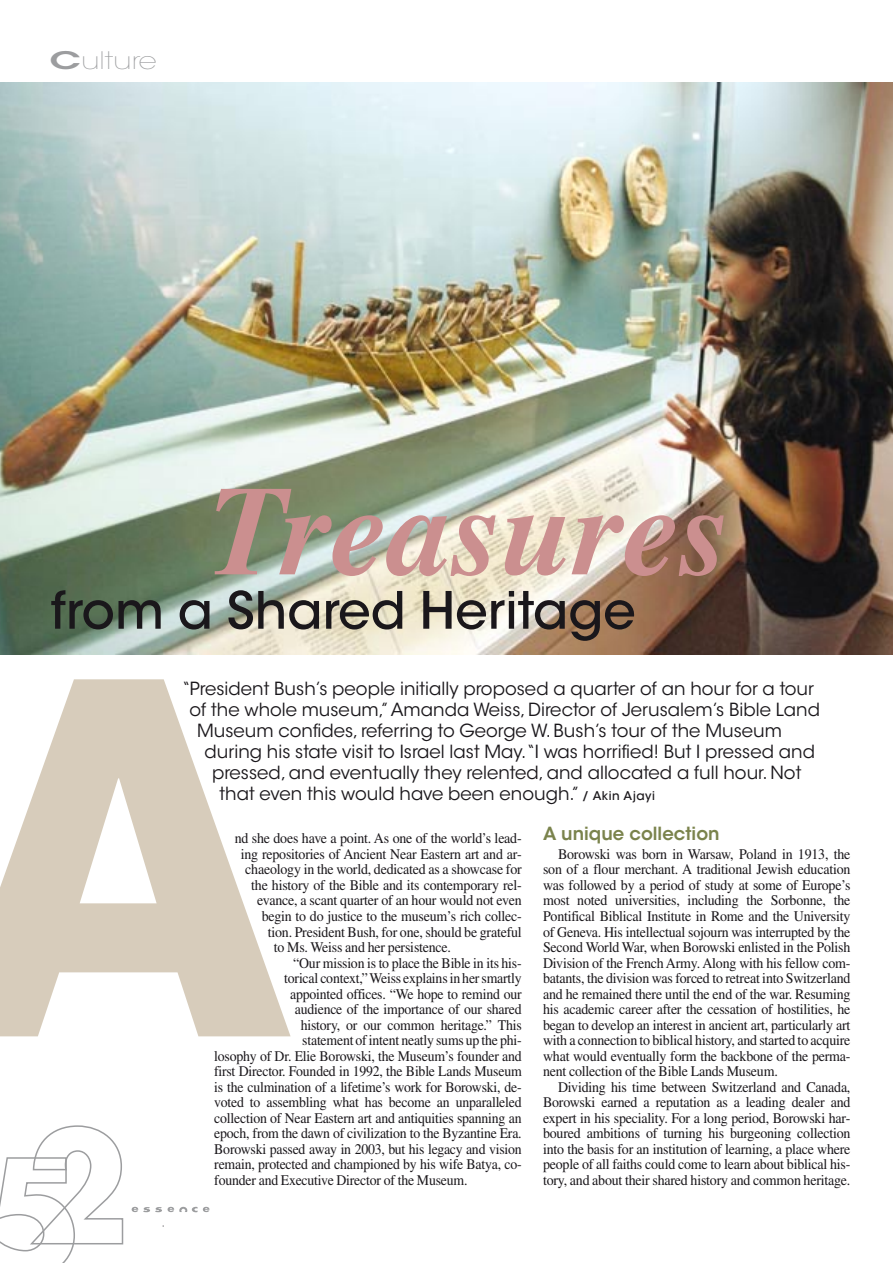
<style>
.page{position:relative;width:893px;height:1263px;background:#fff}
.page>*{position:absolute;margin:0;border:0;box-sizing:border-box;transform-origin:0 0}
.t1{font:italic 700 127.8px "Times LT Std";color:#cb8f8f}
.t2{font:500 51px "ITC Avant Garde Std";color:#1a171b}
.t3{font:200 24px "ITC Avant Garde Std";color:#9c9d9f;scale:1.2 1}
.t4{font:18px "ITC Avant Garde Std";letter-spacing:.005em;color:#1a171b}
.t5{font:600 18px "ITC Avant Garde Std";color:#7a834c}
.t6{font:14.7px/15.5px "Times LT Std";letter-spacing:-.015em;color:#1a171b;scale:.95 1}
.t7{font:14.7px/31px "Times LT Std";letter-spacing:-.015em;color:#1a171b;scale:.94 1}
.t8{font:500 12px "ITC Avant Garde Std";letter-spacing:.04em;color:#1a171b}
.s1{font-weight:600}
.s2{font-weight:500;font-size:12px}
</style>
<div class="page">
<img style="left:0;top:83px;width:893px;height:572px">
<svg style="left:0;top:1125px;width:124px;height:138px"></svg>
<svg style="left:132px;top:1207px;width:30px;height:5px"></svg>
<svg style="left:168px;top:1207px;width:41px;height:5px"></svg>
<svg style="left:0;top:679px;width:291px;height:357px;fill:#d7ccbb"></svg>
<p class="t3" style="left:50px;top:46px;width:91px"><span class="s1">C</span>ulture</p>
<p class="t1" style="left:208px;top:457px;width:524px">Treasures</p>
<p class="t2" style="left:51px;top:578px;width:586px">from a Shared Heritage</p>
<p class="t4" style="left:182px;top:677px;width:633px">“President Bush s’ people initially proposed a quarter of an hour for a tour</p>
<p class="t4" style="left:190px;top:698px;width:632px">of the whole museum” , Amanda Weiss,Director of Jerusalem s’ Bible Land</p>
<p class="t4" style="left:197px;top:719px;width:586px">Museum confides,referring to George W.Bush s’ tour of the Museum</p>
<p class="t4" style="left:205px;top:740px;width:612px">during his state visit to Israel last May I“. was horrified! But I pressed and</p>
<p class="t4" style="left:212px;top:761px;width:591px">pressed,and eventually they relented,and allocated a full hour.Not</p>
<p class="t8" style="left:593px;top:788px;width:64px">Akin Ajayi</p>
<p class="t4" style="left:220px;top:782px;width:371px">that even this would have been enough <span class="s2">/</span>” .</p>
<p class="t6" style="left:235px;top:831px;width:304px">nd she does have a point. As one of the world s’ lead-</p>
<p class="t6" style="left:241px;top:846px;width:297px">ing repositories of Ancient Near Eastern art and ar-</p>
<p class="t6" style="left:245px;top:862px;width:293px">chaeology in the world, dedicated as a showcase for</p>
<p class="t6" style="left:251px;top:877px;width:286px">the history of the Bible and its contemporary rel-</p>
<p class="t6" style="left:268px;top:924px;width:269px">tion. President Bush, for one, should be grateful</p>
<p class="t6" style="left:257px;top:893px;width:280px">evance a, scant quarter of an hour would not even</p>
<p class="t6" style="left:262px;top:908px;width:275px">begin to do justice to the museum s’ rich collec-</p>
<p class="t6" style="left:274px;top:939px;width:188px">to Ms. Weiss and her persistence.</p>
<p class="t7" style="left:284px;top:962px;width:254px">torical context ” , Weiss explains in her smartly</p>
<p class="t7" style="left:290px;top:947px;width:248px">“Our mission tois place the Bible in its his&shy;appointed offices “. We hope to remind our</p>
<p class="t7" style="left:295px;top:1001px;width:243px;line-height:15.5px;text-align:center">audience of the importance of our shared history, or our common heritage ” . This</p>
<p class="t7" style="left:214px;top:1040px;width:329px">losophy of Dr. Elie Borowski, the Museum s’ founder and</p>
<p class="t7" style="left:214px;top:1025px;width:329px;text-align:justify;text-indent:88px">statement of intent neatly sums up the phi&shy;first Director. Founded in 1992, the Bible Lands Museum voted to assembling what has become an unparalleled</p>
<p class="t7" style="left:214px;top:1071px;width:329px">is the culmination of a lifetime s’ work for Borowski, de&shy;collection of Near Eastern art and antiquities spanning an</p>
<p class="t7" style="left:214px;top:1125px;width:329px;line-height:15.5px">epoch, from the dawn of civilization to the Byzantine Era.<br>Borowski passed away in 2003, but his legacy and vision</p>
<p class="t7" style="left:214px;top:1164px;width:271px">founder and Executive Director of the Museum.</p>
<p class="t7" style="left:214px;top:1149px;width:329px">remain, protected and championed by his wife Batya, co-</p>
<p class="t5" style="left:543px;top:822px;width:178px">A unique collection</p>
<p class="t6" style="left:543px;top:846px;width:325px;text-align:right">Borowski was born in Warsaw, Poland in 1913, the son of a flour merchant A. traditional Jewish education was followed by a period of study at some of Europe s’ the</p>
<p class="t6" style="left:577px;top:893px;width:33px">noted</p>
<p class="t6" style="left:615px;top:893px;width:70px">universities,</p>
<p class="t6" style="left:688px;top:893px;width:55px">including</p>
<p class="t6" style="left:746px;top:893px;width:19px">the</p>
<p class="t6" style="left:771px;top:893px;width:60px">Sorbonne,</p>
<p class="t6" style="left:543px;top:893px;width:325px">most<br>Pontifical Biblical Institute in Rome and the University of Geneva. His intellectual sojourn was interrupted by the Second World War, when Borowski enlisted in the Polish</p>
<p class="t6" style="left:543px;top:970px;width:325px">batants, the division was forced to retreat into Switzerland</p>
<p class="t6" style="left:543px;top:947px;width:325px;line-height:31px">Division of the French Army. Along with his fellow com&shy;and he remained there until the end of the war. Resuming</p>
<p class="t6" style="left:543px;top:1001px;width:325px;text-align:justify">his academic career after the cessation of hostilities, he began to develop an interest in ancient art, particularly art with a connection to biblical history, and started to acquire</p>
<p class="t6" style="left:543px;top:1063px;width:249px">nent collection of the Bible Lands Museum.</p>
<p class="t6" style="left:543px;top:1040px;width:325px;line-height:31px;text-align:right">what would eventually form the backbone of the perma-<br>Dividing his time between Switzerland and Canada,</p>
<p class="t6" style="left:543px;top:1087px;width:325px;line-height:31px">Borowski earned a reputation as a leading dealer and boured ambitions of turning his burgeoning collection</p>
<p class="t6" style="left:543px;top:1102px;width:325px;line-height:31px;text-align:justify">expert in his speciality. For a long period, Borowski har&shy;into the basis for an institution of learning a, place where tory, and about their shared history and common heritage.</p>
<p class="t6" style="left:543px;top:1156px;width:325px">people of all faiths could come to learn about biblical his-</p>
</div>
